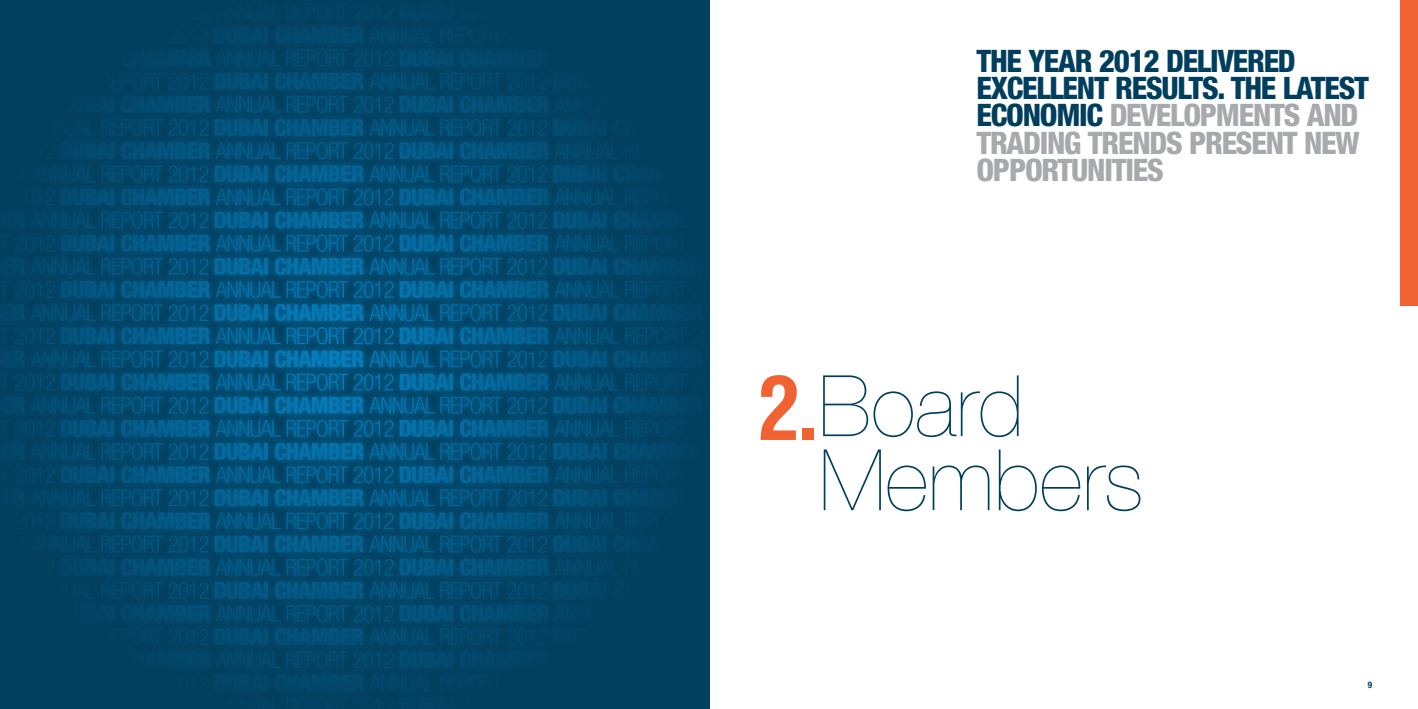
<style>
.page{position:relative;width:1418px;height:709px;background:#fff}
.page>*{position:absolute;margin:0;border:0;box-sizing:border-box;transform-origin:0 0}
.t1{font:700 condensed 86.1px "Helvetica";color:#f16232}
.t2{font:200 85px/74px "Helvetica Neue LT Std";color:#003e5e}
.t3{font:800 condensed 31px/27.3px "Helvetica Neue";letter-spacing:-.04em;color:#003e5e}
.t4{font:800 condensed 31px/27.3px "Helvetica Neue";letter-spacing:-.04em;color:#a8a9ad}
.t5{font:700 condensed 9px "Helvetica Neue";color:#003e5e}
.s1{color:#a8a9ad}
</style>
<div class="page">
<div style="left:1400px;top:0;width:17px;height:305px;background:#f16232"></div>
<div style="left:0;top:0;width:709px;height:709px;background:#fff;opacity:.75"></div>
<div style="left:61px;top:3px;width:149px;height:17px;background:#033f5e"></div>
<div style="left:216px;top:3px;width:493px;height:17px;background:#034060"></div>
<svg style="left:0;top:3px;width:55px;height:17px"></svg>
<svg style="left:61px;top:96px;width:149px;height:17px;background:#03486b"></svg>
<svg style="left:216px;top:96px;width:493px;height:17px;background:#03486c"></svg>
<svg style="left:0;top:96px;width:55px;height:17px"></svg>
<svg style="left:61px;top:142px;width:149px;height:17px;background:#034d73"></svg>
<svg style="left:216px;top:142px;width:493px;height:17px;background:#034c72"></svg>
<svg style="left:0;top:142px;width:55px;height:17px"></svg>
<svg style="left:61px;top:188px;width:149px;height:17px;background:#03517a"></svg>
<svg style="left:216px;top:188px;width:493px;height:17px;background:#034f77"></svg>
<svg style="left:0;top:188px;width:55px;height:17px"></svg>
<svg style="left:61px;top:281px;width:149px;height:17px;background:#035884"></svg>
<svg style="left:216px;top:281px;width:493px;height:17px;background:#035580"></svg>
<svg style="left:0;top:281px;width:55px;height:17px"></svg>
<svg style="left:61px;top:327px;width:149px;height:17px;background:#035986"></svg>
<svg style="left:216px;top:327px;width:493px;height:17px;background:#035782"></svg>
<svg style="left:0;top:327px;width:55px;height:17px"></svg>
<svg style="left:61px;top:373px;width:149px;height:17px;background:#035985"></svg>
<svg style="left:216px;top:373px;width:493px;height:17px;background:#035682"></svg>
<svg style="left:0;top:373px;width:55px;height:17px"></svg>
<svg style="left:61px;top:466px;width:149px;height:17px;background:#03557f"></svg>
<svg style="left:216px;top:466px;width:493px;height:17px;background:#03527b"></svg>
<svg style="left:0;top:466px;width:55px;height:17px"></svg>
<svg style="left:61px;top:512px;width:149px;height:17px;background:#035179"></svg>
<svg style="left:216px;top:512px;width:493px;height:17px;background:#034f76"></svg>
<svg style="left:0;top:512px;width:55px;height:17px"></svg>
<svg style="left:61px;top:605px;width:149px;height:17px;background:#03476a"></svg>
<svg style="left:216px;top:605px;width:493px;height:17px;background:#03476b"></svg>
<svg style="left:0;top:605px;width:55px;height:17px"></svg>
<svg style="left:61px;top:651px;width:149px;height:17px;background:#034262"></svg>
<svg style="left:216px;top:651px;width:493px;height:17px;background:#034365"></svg>
<svg style="left:0;top:651px;width:55px;height:17px"></svg>
<div style="left:61px;top:697px;width:149px;height:12px;background:#033f5e"></div>
<div style="left:216px;top:697px;width:493px;height:12px;background:#03405f"></div>
<svg style="left:0;top:697px;width:55px;height:12px"></svg>
<div style="left:553px;top:26px;width:149px;height:17px;background:#033f5e"></div>
<svg style="left:708px;top:26px;width:1px;height:17px"></svg>
<svg style="left:0;top:26px;width:25px;height:17px"></svg>
<svg style="left:31px;top:26px;width:516px;height:17px;background:#034364"></svg>
<svg style="left:0;top:49px;width:709px;height:41px;background:#034365"></svg>
<svg style="left:553px;top:119px;width:149px;height:17px;background:#034263"></svg>
<svg style="left:708px;top:119px;width:1px;height:17px"></svg>
<svg style="left:0;top:119px;width:25px;height:17px"></svg>
<svg style="left:31px;top:119px;width:516px;height:17px;background:#034b71"></svg>
<svg style="left:553px;top:165px;width:149px;height:17px;background:#034568"></svg>
<svg style="left:708px;top:165px;width:1px;height:17px"></svg>
<svg style="left:0;top:165px;width:25px;height:17px"></svg>
<svg style="left:31px;top:165px;width:516px;height:17px;background:#034f77"></svg>
<svg style="left:0;top:211px;width:709px;height:41px;background:#034f76"></svg>
<svg style="left:553px;top:258px;width:149px;height:17px;background:#034b71"></svg>
<svg style="left:708px;top:258px;width:1px;height:17px"></svg>
<svg style="left:0;top:258px;width:25px;height:17px"></svg>
<svg style="left:31px;top:258px;width:516px;height:17px;background:#035681"></svg>
<svg style="left:553px;top:304px;width:149px;height:17px;background:#034d73"></svg>
<svg style="left:708px;top:304px;width:1px;height:17px"></svg>
<svg style="left:0;top:304px;width:25px;height:17px"></svg>
<svg style="left:31px;top:304px;width:516px;height:17px;background:#035985"></svg>
<svg style="left:553px;top:350px;width:149px;height:17px;background:#034d74"></svg>
<svg style="left:708px;top:350px;width:1px;height:17px"></svg>
<svg style="left:0;top:350px;width:25px;height:17px"></svg>
<svg style="left:31px;top:350px;width:516px;height:17px;background:#035986"></svg>
<svg style="left:0;top:396px;width:709px;height:41px;background:#03527b"></svg>
<svg style="left:553px;top:443px;width:149px;height:17px;background:#034b70"></svg>
<svg style="left:708px;top:443px;width:1px;height:17px"></svg>
<svg style="left:0;top:443px;width:25px;height:17px"></svg>
<svg style="left:31px;top:443px;width:516px;height:17px;background:#035681"></svg>
<svg style="left:553px;top:489px;width:149px;height:17px;background:#03486c"></svg>
<svg style="left:708px;top:489px;width:1px;height:17px"></svg>
<svg style="left:0;top:489px;width:25px;height:17px"></svg>
<svg style="left:31px;top:489px;width:516px;height:17px;background:#03537c"></svg>
<svg style="left:553px;top:535px;width:149px;height:17px;background:#034567"></svg>
<svg style="left:708px;top:535px;width:1px;height:17px"></svg>
<svg style="left:0;top:535px;width:25px;height:17px"></svg>
<svg style="left:31px;top:535px;width:516px;height:17px;background:#034f76"></svg>
<svg style="left:0;top:558px;width:709px;height:41px;background:#03486c"></svg>
<div style="left:553px;top:628px;width:149px;height:17px;background:#033f5e"></div>
<svg style="left:708px;top:628px;width:1px;height:17px"></svg>
<svg style="left:0;top:628px;width:25px;height:17px"></svg>
<svg style="left:31px;top:628px;width:516px;height:17px;background:#034669"></svg>
<div style="left:553px;top:674px;width:149px;height:17px;background:#033f5e"></div>
<svg style="left:708px;top:674px;width:1px;height:17px"></svg>
<svg style="left:0;top:674px;width:25px;height:17px"></svg>
<svg style="left:31px;top:674px;width:516px;height:17px;background:#034263"></svg>
<p class="t3" style="left:976px;top:46px;width:84px">THE YEAR</p>
<p class="t3" style="left:976px;top:46px;width:394px;text-indent:122px">2012 DELIVERED<br>EXCELLENT RESULTS. THE LATEST<br>ECONOMIC <span class="s1">DEVELOPMENTS AND<br>TRADI</span></p>
<p class="t4" style="left:976px;top:128px;width:385px;text-indent:71px">NG TRENDS PRESENT NEW<br>OPPORTUNITIES</p>
<h1 class="t1" style="left:757px;top:354px;width:66px">2.</h1>
<h2 class="t2" style="left:819px;top:368px;width:326px">Board<br>Members</h2>
<p class="t5" style="left:1367px;top:679px;width:6px">9</p>
</div>
